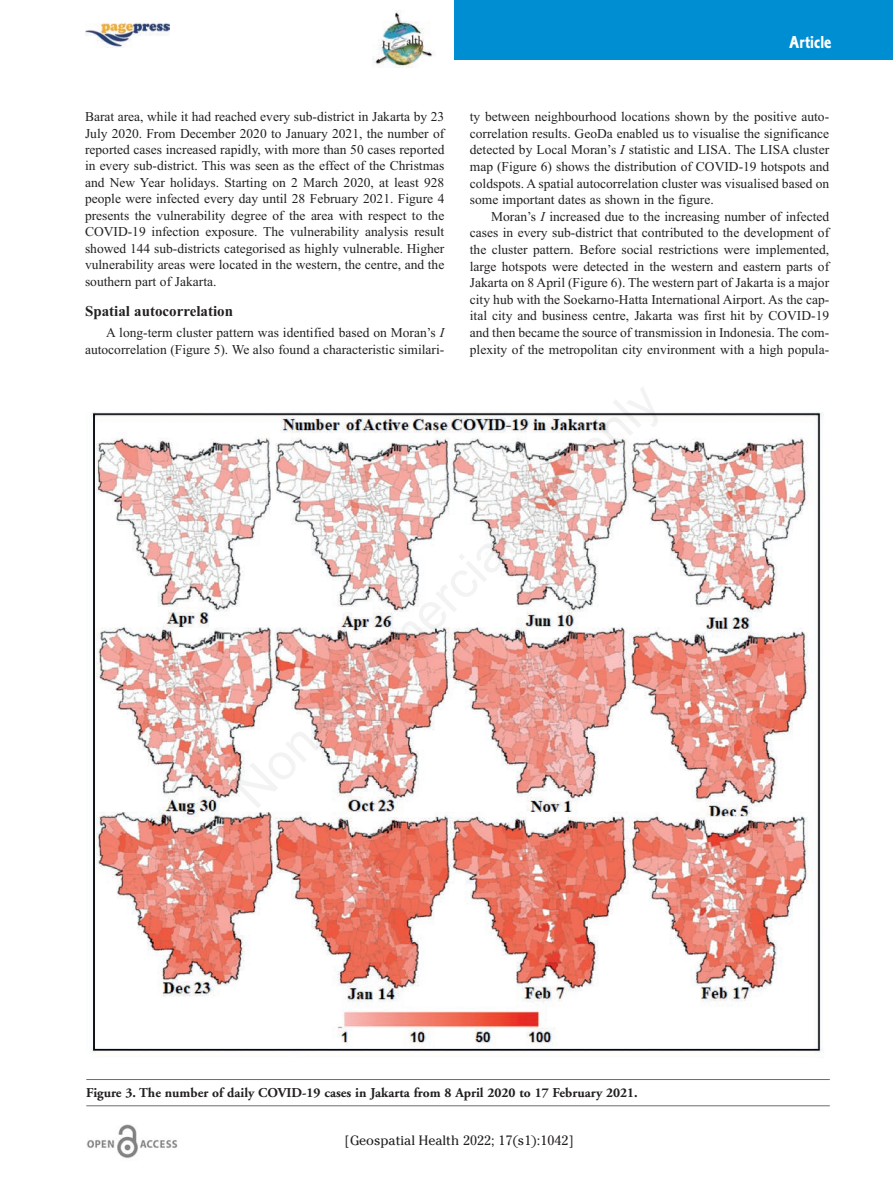
<style>
.page{position:relative;width:893px;height:1191px;background:#fff}
.page>*{position:absolute;margin:0;border:0;box-sizing:border-box;transform-origin:0 0}
.t1{font:18px "Corinthian Bold Condensed Plain";color:#fff}
.t2{font:700 15px "Times New Roman";color:#231f20}
.t3{font:13.5px/16.6px "Times New Roman";color:#231f20;text-align:justify}
.t4{font:700 13.5px "Adobe Garamond";color:#231f20}
.t5{font:13.5px "Cheltenham";color:#231f20}
.s1{font-style:italic}
</style>
<div class="page">
<div style="left:454px;top:0;width:439px;height:60px;background:#008ed2"></div>
<img style="left:373px;top:11px;width:60px;height:57px">
<img style="left:86px;top:1124px;width:92px;height:35px">
<img style="left:85px;top:22px;width:84px;height:25px">
<hr style="left:86px;top:1079px;width:744px;height:1px;background:#6c6d70">
<hr style="left:86px;top:1105px;width:744px;height:1px;background:#6c6d70">
<img style="left:91px;top:412px;width:733px;height:641px">
<h1 class="t1" style="left:789px;top:36px;width:44px">Article</h1>
<p class="t3" style="left:85px;top:108px;width:361px">Barat area, while it had reached every sub-district in Jakarta by 23<br>July 2020. From December 2020 to January 2021, the number of reported cases increased rapidly, with more than 50 cases reported in every sub-district. This was seen as the effect of the Christmas and New Year holidays. Starting on 2 March 2020, at least 928 people were infected every day until 28 February 2021. Figure 4 presents the vulnerability degree of the area with respect to the COVID-19 infection exposure. The vulnerability analysis result showed 144 sub-districts categorised as highly vulnerable. Higher vulnerability areas were located in the western, the centre, and the southern part of Jakarta.</p>
<p class="t2" style="left:85px;top:301px;width:150px">Spatial autocorrelation</p>
<p class="t3" style="left:85px;top:324px;width:361px;text-align:right">A long-term cluster pattern was identified based on Moran’s <span class="s1">I </span>autocorrelation (Figure 5). We also found a characteristic similari-</p>
<p class="t3" style="left:470px;top:108px;width:361px">ty between neighbourhood locations shown by the positive auto&shy;correlation results. GeoDa enabled us to visualise the significance detected by Local Moran’s <span class="s1">I</span> statistic and LISA. The LISA cluster map (Figure 6) shows the distribution of COVID-19 hotspots and coldspots. A spatial autocorrelation cluster was visualised based on some important dates as shown in the figure.</p>
<p class="t3" style="left:470px;top:208px;width:361px;text-indent:21px">Moran’s <span class="s1">I</span> increased due to the increasing number of infected cases in every sub-district that contributed to the development of the cluster pattern. Before social restrictions were implemented, large hotspots were detected in the western and eastern parts of Jakarta on 8 April (Figure 6). The western part of Jakarta is a major city hub with the Soekarno-Hatta International Airport. As the cap&shy;ital city and business centre, Jakarta was first hit by COVID-19 and then became the source of transmission in Indonesia. The com&shy;plexity of the metropolitan city environment with a high popula-</p>
<p class="t4" style="left:86px;top:1087px;width:553px">Figure 3. The number of daily COVID-19 cases in Jakarta from 8 April 2020 to 17 February 2021.</p>
<p class="t5" style="left:345px;top:1132px;width:231px">[Geospatial Health 2022; 17(s1):1042]</p>
</div>
